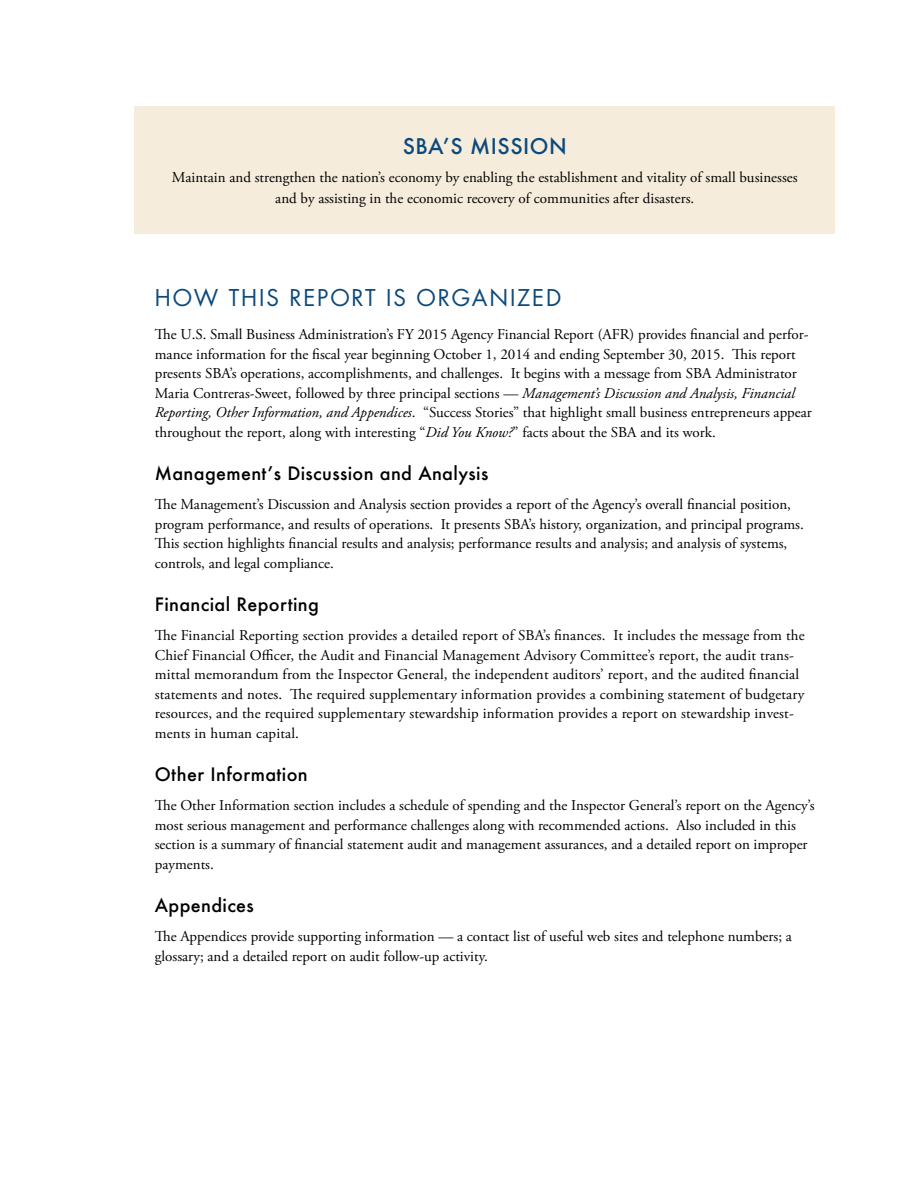
<style>
.page{position:relative;width:918px;height:1188px;background:#fff}
.page>*{position:absolute;margin:0;border:0;box-sizing:border-box;transform-origin:0 0}
.RED_Section_Header{font:22.5px "Futura";letter-spacing:.08em;color:#0c4a7c}
.Subhead_1{font:500 21px "Futura";letter-spacing:.025em;color:#0c4a7c}
.t1{font:500 18px "Futura";letter-spacing:.02em;color:#000}
.Inside_Cover_Page_Te{font:15px/19.5px "Adobe Garamond Pro";color:#000}
.Text{font:15px/21px "Adobe Garamond Pro";color:#000;text-align:center}
.s1{font-style:italic}
</style>
<div class="page">
<div style="left:135px;top:106px;width:700px;height:128px;background:#f6ecdc"></div>
<h2 class="Subhead_1" style="left:403px;top:132px;width:166px">SBA’S MISSION</h2>
<p class="Text" style="left:172px;top:167px;width:627px">Maintain and strengthen the nation’s economy by enabling the establishment and vitality of small businesses and by assisting in the economic recovery of communities after disasters.</p>
<h1 class="RED_Section_Header" style="left:155px;top:284px;width:408px">HOW THIS REPORT IS ORGANIZED</h1>
<p class="Inside_Cover_Page_Te" style="left:155px;top:325px;width:659px">The U.S. Small Business Administration’s FY 2015 Agency Financial Report (AFR) provides financial and perfor&shy;mance information for the fiscal year beginning October 1, 2014 and ending September 30, 2015. This report presents SBA’s operations, accomplishments, and challenges. It begins with a message from SBA Administrator Maria Contreras-Sweet, followed by three principal sections — <span class="s1">Management’s Discussion and Analysis, Financial Reporting, Other Information, and Appendices</span>. “Success Stories” that highlight small business entrepreneurs appear throughout the report, along with interesting “<span class="s1">Did You Know?</span>” facts about the SBA and its work.</p>
<h2 class="t1" style="left:155px;top:461px;width:335px">Management’s Discussion and Analysis</h2>
<p class="Inside_Cover_Page_Te" style="left:155px;top:495px;width:651px">The Management’s Discussion and Analysis section provides a report of the Agency’s overall financial position, program performance, and results of operations. It presents SBA’s history, organization, and principal programs.<br>This section highlights financial results and analysis; performance results and analysis; and analysis of systems, controls, and legal compliance.</p>
<h2 class="t1" style="left:155px;top:592px;width:166px">Financial Reporting</h2>
<p class="Inside_Cover_Page_Te" style="left:155px;top:626px;width:651px">The Financial Reporting section provides a detailed report of SBA’s finances. It includes the message from the Chief Financial Officer, the Audit and Financial Management Advisory Committee’s report, the audit trans&shy;mittal memorandum from the Inspector General, the independent auditors’ report, and the audited financial statements and notes. The required supplementary information provides a combining statement of budgetary resources, and the required supplementary stewardship information provides a report on stewardship invest&shy;ments in human capital.</p>
<h2 class="t1" style="left:155px;top:762px;width:154px">Other Information</h2>
<p class="Inside_Cover_Page_Te" style="left:155px;top:796px;width:661px">The Other Information section includes a schedule of spending and the Inspector General’s report on the Agency’s most serious management and performance challenges along with recommended actions. Also included in this section is a summary of financial statement audit and management assurances, and a detailed report on improper payments.</p>
<h2 class="t1" style="left:155px;top:893px;width:101px">Appendices</h2>
<p class="Inside_Cover_Page_Te" style="left:155px;top:927px;width:639px">The Appendices provide supporting information — a contact list of useful web sites and telephone numbers; a glossary; and a detailed report on audit follow-up activity.</p>
</div>
